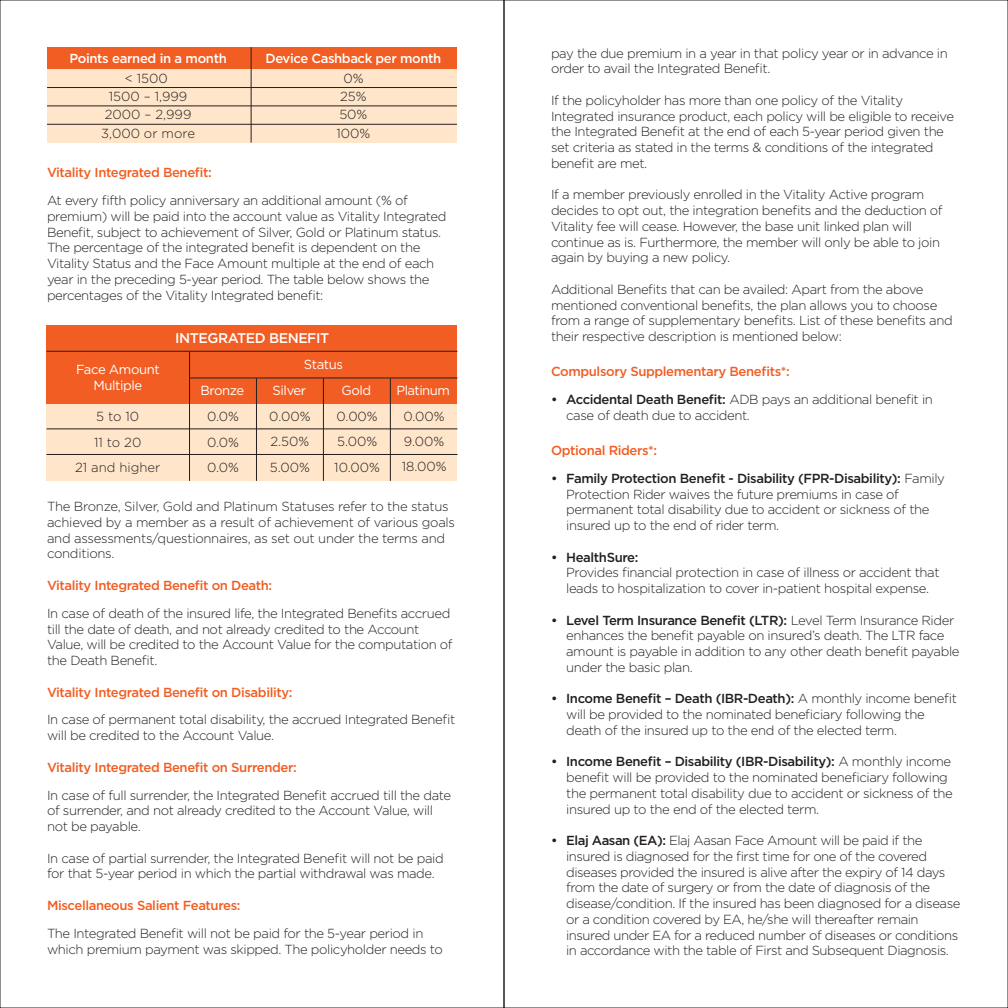
<style>
.page{position:relative;width:1008px;height:1008px;background:#fff}
.page>*{position:absolute;margin:0;border:0;box-sizing:border-box;transform-origin:0 0}
.t1{font:500 14px "Gotham";letter-spacing:-.03em;color:#fff}
.t2{font:300 13.12px/15.8px "Gotham";letter-spacing:-.03em;color:#231f20}
.t3{font:500 13.12px "Gotham";letter-spacing:-.03em;color:#f15d22}
.t4{font:300 13.12px/18.4px "Gotham";color:#231f20;text-align:center}
.t5{font:13.12px/15.8px "Gotham";letter-spacing:-.03em;color:#fff;text-align:center}
.t6{font:500 13.12px "Gotham";letter-spacing:-.03em;color:#fff}
.t7{font:500 13.12px "Gotham";letter-spacing:-.03em;color:#231f20}
.s1{font-weight:500}
</style>
<div class="page">
<div style="left:47px;top:51px;width:410px;height:92px;background:#ffe6ca"></div>
<div style="left:47px;top:47px;width:410px;height:22px;background:#f15d22"></div>
<hr style="left:251px;top:47px;width:1px;height:96px;background:#231f20">
<hr style="left:47px;top:87px;width:410px;height:1px;background:#231f20">
<hr style="left:47px;top:106px;width:410px;height:1px;background:#231f20">
<hr style="left:47px;top:124px;width:410px;height:1px;background:#231f20">
<div style="left:47px;top:351px;width:410px;height:130px;background:#f15d22"></div>
<div style="left:47px;top:325px;width:410px;height:26px;background:#f15d22"></div>
<div style="left:47px;top:404px;width:410px;height:77px;background:#ffe6ca"></div>
<hr style="left:190px;top:378px;width:267px;height:1px;background:#231f20">
<hr style="left:189px;top:351px;width:1px;height:130px;background:#231f20">
<hr style="left:47px;top:429px;width:410px;height:1px;background:#231f20">
<hr style="left:47px;top:351px;width:410px;height:1px;background:#231f20">
<hr style="left:47px;top:454px;width:410px;height:1px;background:#231f20">
<hr style="left:256px;top:378px;width:1px;height:103px;background:#231f20">
<hr style="left:323px;top:378px;width:1px;height:103px;background:#231f20">
<hr style="left:390px;top:378px;width:1px;height:103px;background:#231f20">
<p class="t6" style="left:69px;top:49px;width:159px">Points earned in a month</p>
<p class="t6" style="left:266px;top:49px;width:177px">Device Cashback per month</p>
<p class="t4" style="left:101px;top:68px;width:95px">&lt; 1500<br>1500 – 1,999<br>2000 – 2,999<br>3,000 or more</p>
<p class="t2" style="left:336px;top:68px;width:35px;line-height:18.4px;text-align:center">0%<br>25%<br>50%<br>100%</p>
<p class="t3" style="left:47px;top:164px;width:166px">Vitality Integrated Benefit:</p>
<p class="t2" style="left:47px;top:192px;width:401px">At every fifth policy anniversary an additional amount (% of premium) will be paid into the account value as Vitality Integrated Benefit, subject to achievement of Silver, Gold or Platinum status.<br>The percentage of the integrated benefit is dependent on the Vitality Status and the Face Amount multiple at the end of each year in the preceding 5-year period. The table below shows the percentages of the Vitality Integrated benefit:</p>
<p class="t5" style="left:76px;top:361px;width:85px">Face Amount<br>Multiple</p>
<p class="t4" style="left:75px;top:404px;width:87px;line-height:25px">5 to 10<br>11 to 20<br>21 and higher</p>
<p class="t1" style="left:175px;top:329px;width:155px">INTEGRATED BENEFIT</p>
<p class="t5" style="left:304px;top:356px;width:41px">Status</p>
<p class="t5" style="left:200px;top:382px;width:45px">Bronze</p>
<p class="t5" style="left:273px;top:382px;width:35px">Silver</p>
<p class="t5" style="left:341px;top:382px;width:31px">Gold</p>
<p class="t5" style="left:396px;top:382px;width:55px">Platinum</p>
<p class="t2" style="left:207px;top:404px;width:33px;line-height:25px;text-align:justify">0.0% 0.0% 0.0%</p>
<p class="t2" style="left:269px;top:404px;width:43px;line-height:25px;text-align:justify">0.00% 2.50% 5.00%</p>
<p class="t2" style="left:334px;top:404px;width:47px;line-height:25px">0.00%<br>5.00%<br>10.00%</p>
<p class="t2" style="left:402px;top:404px;width:46px;line-height:25px">0.00%<br>9.00%<br>18.00%</p>
<p class="t2" style="left:47px;top:498px;width:410px">The Bronze, Silver, Gold and Platinum Statuses refer to the status achieved by a member as a result of achievement of various goals and assessments/questionnaires, as set out under the terms and conditions.</p>
<p class="t3" style="left:47px;top:577px;width:227px">Vitality Integrated Benefit on Death:</p>
<p class="t2" style="left:47px;top:605px;width:407px">In case of death of the insured life, the Integrated Benefits accrued till the date of death, and not already credited to the Account Value, will be credited to the Account Value for the computation of the Death Benefit.</p>
<p class="t3" style="left:47px;top:683px;width:247px">Vitality Integrated Benefit on Disability:</p>
<p class="t2" style="left:47px;top:712px;width:410px">In case of permanent total disability, the accrued Integrated Benefit will be credited to the Account Value.</p>
<p class="t3" style="left:47px;top:759px;width:251px">Vitality Integrated Benefit on Surrender:</p>
<p class="t2" style="left:47px;top:787px;width:406px">In case of full surrender, the Integrated Benefit accrued till the date of surrender, and not already credited to the Account Value, will not be payable.</p>
<p class="t2" style="left:47px;top:850px;width:398px">In case of partial surrender, the Integrated Benefit will not be paid for that 5-year period in which the partial withdrawal was made.</p>
<p class="t3" style="left:47px;top:897px;width:195px">Miscellaneous Salient Features:</p>
<p class="t2" style="left:47px;top:925px;width:397px">The Integrated Benefit will not be paid for the 5-year period in which premium payment was skipped. The policyholder needs to</p>
<p class="t2" style="left:551px;top:45px;width:398px">pay the due premium in a year in that policy year or in advance in order to avail the Integrated Benefit.</p>
<p class="t2" style="left:551px;top:92px;width:405px">If the policyholder has more than one policy of the Vitality Integrated insurance product, each policy will be eligible to receive the Integrated Benefit at the end of each 5-year period given the set criteria as stated in the terms &amp; conditions of the integrated benefit are met.</p>
<p class="t2" style="left:551px;top:187px;width:393px">If a member previously enrolled in the Vitality Active program decides to opt out, the integration benefits and the deduction of Vitality fee will cease. However, the base unit linked plan will continue as is. Furthermore, the member will only be able to join again by buying a new policy.</p>
<p class="t2" style="left:551px;top:281px;width:403px">Additional Benefits that can be availed: Apart from the above mentioned conventional benefits, the plan allows you to choose from a range of supplementary benefits. List of these benefits and their respective description is mentioned below:</p>
<p class="t3" style="left:551px;top:363px;width:240px">Compulsory Supplementary Benefits*:</p>
<p class="t2" style="left:566px;top:391px;width:368px;text-indent:-15px"><span class="s1">• Accidental Death Benefit:</span> ADB pays an additional benefit in case of death due to accident.</p>
<p class="t3" style="left:551px;top:442px;width:108px">Optional Riders*:</p>
<p class="t2" style="left:566px;top:470px;width:380px;text-indent:-15px"><span class="s1">• Family Protection Benefit - Disability (FPR-Disability):</span> Family Protection Rider waives the future premiums in case of permanent total disability due to accident or sickness of the insured up to the end of rider term.</p>
<p class="t7" style="left:551px;top:548px;width:89px">• HealthSure:</p>
<p class="t2" style="left:566px;top:565px;width:375px">Provides financial protection in case of illness or accident that leads to hospitalization to cover in-patient hospital expense.</p>
<p class="t2" style="left:566px;top:612px;width:395px;text-indent:-15px"><span class="s1">• Level Term Insurance Benefit (LTR):</span> Level Term Insurance Rider enhances the benefit payable on insured’s death. The LTR face amount is payable in addition to any other death benefit payable under the basic plan.</p>
<p class="t2" style="left:566px;top:691px;width:392px;text-indent:-15px"><span class="s1">• Income Benefit – Death (IBR-Death):</span> A monthly income benefit will be provided to the nominated beneficiary following the death of the insured up to the end of the elected term.</p>
<p class="t2" style="left:566px;top:754px;width:388px;text-indent:-15px"><span class="s1">• Income Benefit – Disability (IBR-Disability):</span> A monthly income benefit will be provided to the nominated beneficiary following the permanent total disability due to accident or sickness of the insured up to the end of the elected term.</p>
<p class="t2" style="left:566px;top:832px;width:396px;text-indent:-15px"><span class="s1">• Elaj Aasan (EA):</span> Elaj Aasan Face Amount will be paid if the insured is diagnosed for the first time for one of the covered diseases provided the insured is alive after the expiry of 14 days from the date of surgery or from the date of diagnosis of the disease/condition. If the insured has been diagnosed for a disease or a condition covered by EA, he/she will thereafter remain insured under EA for a reduced number of diseases or conditions in accordance with the table of First and Subsequent Diagnosis.</p>
</div>
